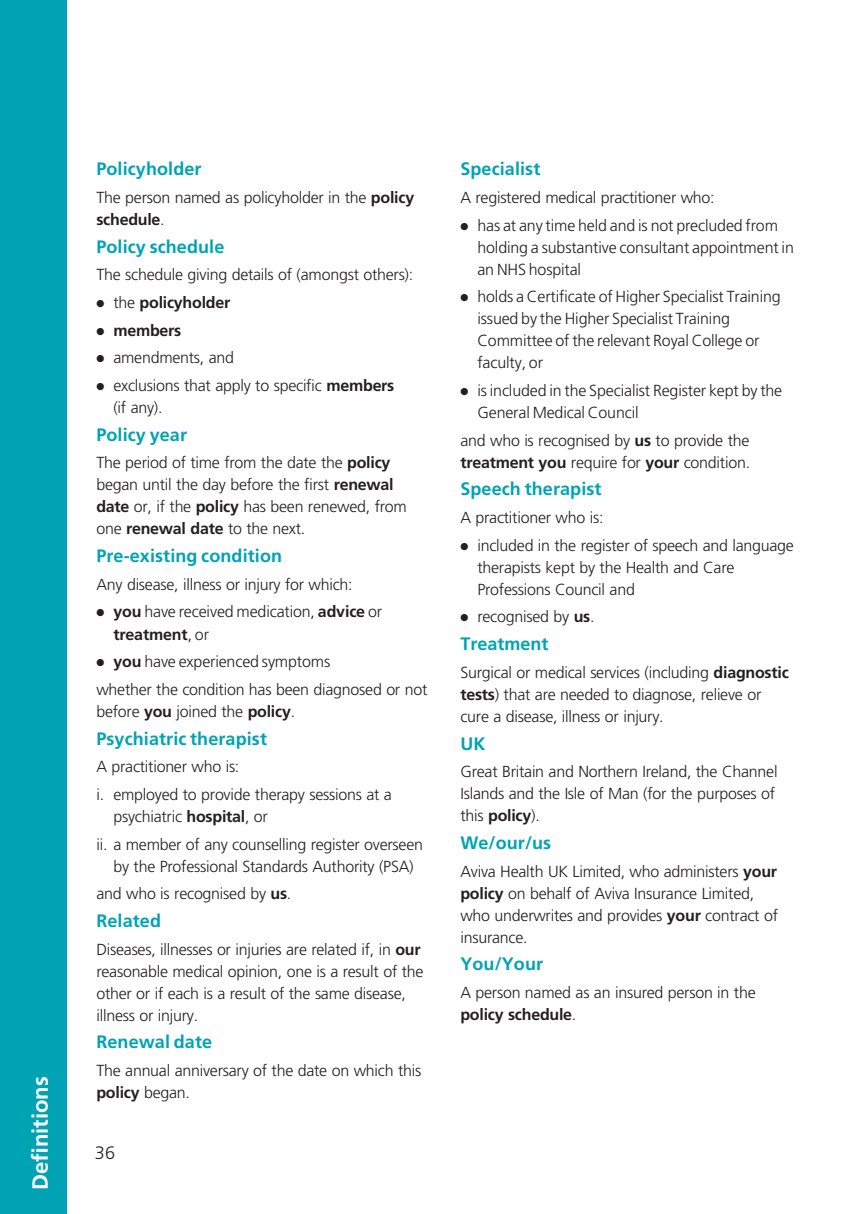
<style>
.page{position:relative;width:862px;height:1214px;background:#fff}
.page>*{position:absolute;margin:0;border:0;box-sizing:border-box;transform-origin:0 0}
.t1{font:700 22px "Frutiger LT Std";color:#fff}
.t2{font:700 18px "Frutiger LT Std";letter-spacing:.005em;color:#00a3b4}
.t3{font:300 18px "Frutiger LT Std";color:#231f20}
.t4{font:300 16px/22px "Frutiger LT Std";letter-spacing:-.015em;color:#231f20}
.t5{font:700 16px "Frutiger LT Std";letter-spacing:-.015em;color:#231f20}
.s1{font-weight:700}
.s2{font-weight:300}
</style>
<div class="page">
<div style="left:0;top:0;width:67px;height:1213px;background:#00a3b4"></div>
<h1 class="t1" style="left:27px;top:1189px;width:115px;rotate:-90deg">Definitions</h1>
<p class="t2" style="left:96px;top:158px;width:107px">Policyholder</p>
<p class="t4" style="left:96px;top:186px;width:319px">The person named as policyholder in the <span class="s1">policy schedule</span>.</p>
<p class="t2" style="left:96px;top:236px;width:129px">Policy schedule</p>
<p class="t4" style="left:96px;top:264px;width:318px">The schedule giving details of (amongst others):</p>
<p class="t5" style="left:96px;top:293px;width:135px">● <span class="s2">the</span> policyholder</p>
<p class="t5" style="left:96px;top:320px;width:86px">● members</p>
<p class="t4" style="left:96px;top:347px;width:139px">● amendments, and</p>
<p class="t4" style="left:113px;top:374px;width:282px;text-indent:-17px">● exclusions that apply to specific <span class="s1">members </span>(if any).</p>
<p class="t2" style="left:96px;top:424px;width:92px">Policy year</p>
<p class="t4" style="left:96px;top:452px;width:312px">The period of time from the date the <span class="s1">policy </span>began until the day before the first <span class="s1">renewal date</span> or, if the <span class="s1">policy</span> has been renewed, from one <span class="s1">renewal date</span> to the next.</p>
<p class="t2" style="left:96px;top:545px;width:187px">Pre-existing condition</p>
<p class="t4" style="left:96px;top:573px;width:258px">Any disease, illness or injury for which:</p>
<p class="t4" style="left:113px;top:601px;width:270px;text-indent:-17px">● <span class="s1">you</span> have received medication, <span class="s1">advice</span> or <span class="s1">treatment</span>, or</p>
<p class="t4" style="left:96px;top:648px;width:332px;line-height:27.6px">● <span class="s1">you</span> have experienced symptoms<br>whether the condition has been diagnosed or not</p>
<p class="t4" style="left:96px;top:700px;width:200px">before <span class="s1">you</span> joined the <span class="s1">policy</span>.</p>
<p class="t2" style="left:96px;top:727px;width:172px">Psychiatric therapist</p>
<p class="t4" style="left:96px;top:753px;width:297px;line-height:27.6px">A practitioner who is:<br>i. employed to provide therapy sessions at a</p>
<p class="t4" style="left:96px;top:802px;width:328px;line-height:27.6px;text-indent:17px">psychiatric <span class="s1">hospital</span>, or<br>ii. a member of any counselling register overseen</p>
<p class="t4" style="left:96px;top:852px;width:319px;line-height:27.6px;text-indent:17px">by the Professional Standards Authority (PSA) and who is recognised by <span class="s1">us</span>.</p>
<p class="t2" style="left:96px;top:910px;width:66px">Related</p>
<p class="t4" style="left:96px;top:938px;width:329px">Diseases, illnesses or injuries are related if, in <span class="s1">our </span>reasonable medical opinion, one is a result of the other or if each is a result of the same disease, illness or injury.</p>
<p class="t2" style="left:96px;top:1031px;width:117px">Renewal date</p>
<p class="t4" style="left:96px;top:1059px;width:326px">The annual anniversary of the date on which this <span class="s1">policy</span> began.</p>
<p class="t3" style="left:95px;top:1142px;width:22px">36</p>
<p class="t2" style="left:460px;top:158px;width:81px">Specialist</p>
<p class="t4" style="left:460px;top:186px;width:256px">A registered medical practitioner who:</p>
<p class="t4" style="left:477px;top:214px;width:318px;text-indent:-17px">● has at any time held and is not precluded from holding a substantive consultant appointment in an NHS hospital</p>
<p class="t4" style="left:477px;top:286px;width:305px;text-indent:-17px">● holds a Certificate of Higher Specialist Training issued by the Higher Specialist Training Committee of the relevant Royal College or faculty, or</p>
<p class="t4" style="left:477px;top:379px;width:306px;text-indent:-17px">● is included in the Specialist Register kept by the<br>General Medical Council</p>
<p class="t4" style="left:460px;top:429px;width:291px">and who is recognised by <span class="s1">us</span> to provide the <span class="s1">treatment you</span> require for <span class="s1">your</span> condition.</p>
<p class="t2" style="left:460px;top:478px;width:143px">Speech therapist</p>
<p class="t4" style="left:460px;top:506px;width:144px">A practitioner who is:</p>
<p class="t4" style="left:477px;top:534px;width:318px;text-indent:-17px">● included in the register of speech and language therapists kept by the Health and Care<br>Professions Council and</p>
<p class="t4" style="left:460px;top:606px;width:136px">● recognised by <span class="s1">us</span>.</p>
<p class="t2" style="left:460px;top:633px;width:90px">Treatment</p>
<p class="t4" style="left:460px;top:661px;width:330px">Surgical or medical services (including <span class="s1">diagnostic tests</span>) that are needed to diagnose, relieve or cure a disease, illness or injury.</p>
<p class="t2" style="left:460px;top:732px;width:27px">UK</p>
<p class="t4" style="left:460px;top:760px;width:319px">Great Britain and Northern Ireland, the Channel<br>Islands and the Isle of Man (for the purposes of this <span class="s1">policy</span>).</p>
<p class="t2" style="left:460px;top:832px;width:92px">We/our/us</p>
<p class="t4" style="left:460px;top:860px;width:319px">Aviva Health UK Limited, who administers <span class="s1">your policy</span> on behalf of Aviva Insurance Limited, who underwrites and provides <span class="s1">your</span> contract of insurance.</p>
<p class="t2" style="left:460px;top:953px;width:84px">You/Your</p>
<p class="t4" style="left:460px;top:981px;width:297px">A person named as an insured person in the <span class="s1">policy schedule</span>.</p>
</div>
